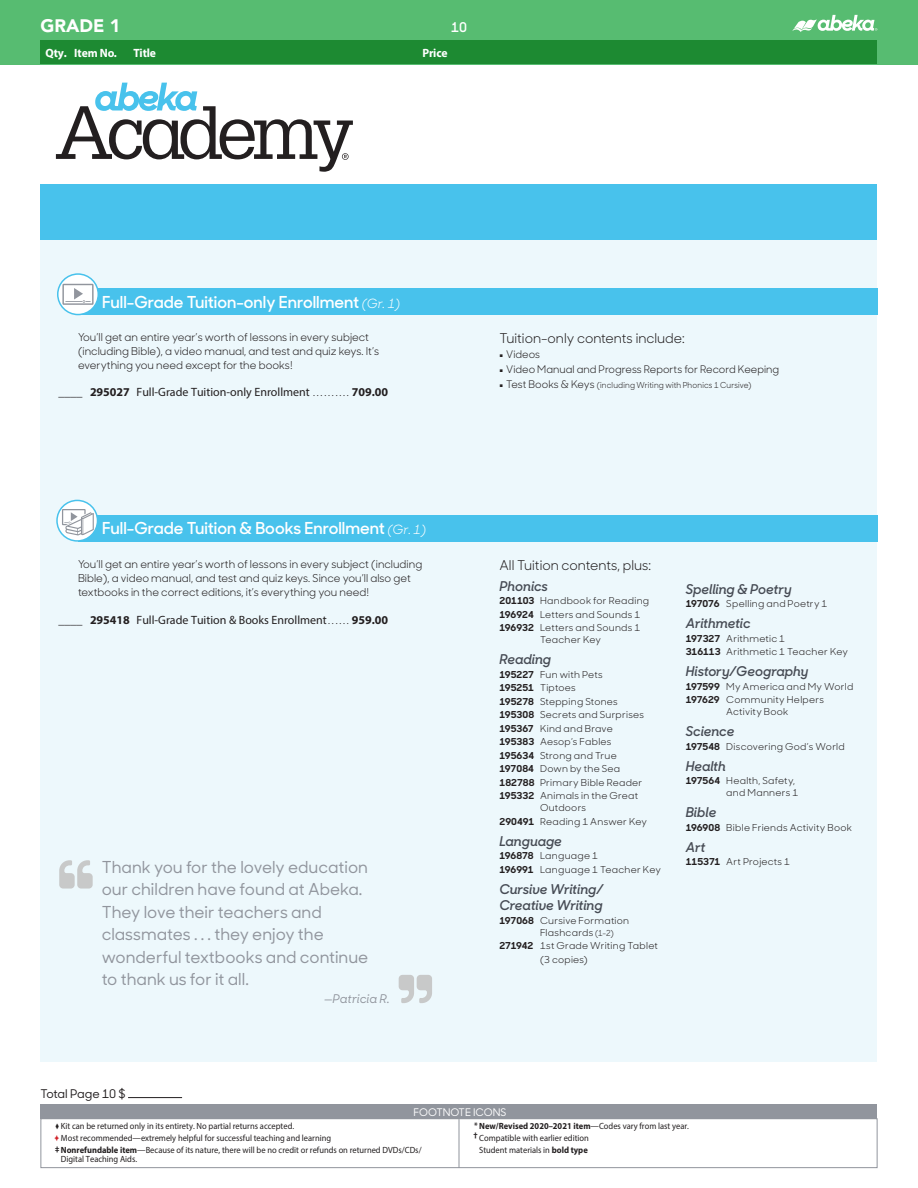
<style>
.page{position:relative;width:918px;height:1188px;background:#fff}
.page>*{position:absolute;margin:0;border:0;box-sizing:border-box;transform-origin:0 0}
._09_03_Page_Header_t{font:900 18px "Avenir";color:#fff}
.t1{font:500 16.5px/22.5px "Sharp Sans No 1";color:#91959d}
._05_01_Bar_text_whit{font:600 16.5px "Sharp Sans No 1";color:#fff}
._1_SUBHEAD_ABA_Subje{font:italic 600 13.5px/16.5px "Sharp Sans No 1";color:#464b54}
._04_07_Main_text_7_2{font:13.5px "Sharp Sans No 1";color:#231f20}
.t2{font:600 13.5px "Sharp Sans No 1";color:#fff}
._2_ITEMS_Regular_1_p{font:12px "Myriad Pro";color:#231f20}
.t3{font:700 12px "Myriad Pro";letter-spacing:-.01em;color:#fff}
.t4{font:500 12px "Sharp Sans No 1";letter-spacing:-.01em;color:#231f20}
.t5{font:italic 500 12px "Sharp Sans No 1";color:#91959d}
._07_07_Product_Descr{font:10.8px/14.2px "Sharp Sans No 1";color:#231f20}
.t6{font:10.5px "Sharp Sans No 1";color:#231f20}
.t7{font:500 10.5px "Sharp Sans No 1";color:#fff}
._2_KIT_Contents_w_SB{font:9.6px/12px "Sharp Sans No 1";letter-spacing:.03em;color:#231f20}
.t8{font:9px/12px "Myriad Pro";color:#231f20;scale:.94 1}
.t9{font:700 9px "Myriad Pro";color:#231f20;scale:.94 1}
.t10{font:8.25px "Sharp Sans No 1";letter-spacing:.02em;color:#231f20;scale:.95 1}
.s1{font-weight:400;font-style:italic;font-size:12.75px}
.s2{font-weight:700}
.s3{font-size:9px}
.s4{font-size:5.25px}
.s5{font-size:10.5px}
.s6{font-size:8.25px}
.s7{color:#d1232a}
.s8{font-weight:400}
</style>
<div class="page">
<div style="left:40px;top:185px;width:838px;height:56px;background:#48c2ec"></div>
<div style="left:40px;top:241px;width:838px;height:821px;background:#edf8fc"></div>
<div style="left:78px;top:288px;width:800px;height:27px;background:#48c2ec"></div>
<svg style="left:58px;top:274px;width:40px;height:41px"></svg>
<div style="left:57px;top:273px;width:42px;height:42px;border:2px solid #48c2ec;border-radius:50%"></div>
<svg style="left:62px;top:284px;width:32px;height:21px"></svg>
<div style="left:0;top:0;width:918px;height:64px;background:#57bc71"></div>
<div style="left:40px;top:40px;width:838px;height:24px;background:#1d8a32"></div>
<svg style="left:59px;top:860px;width:34px;height:29px"></svg>
<svg style="left:399px;top:975px;width:33px;height:28px"></svg>
<svg style="left:56px;top:83px;width:297px;height:89px"></svg>
<div style="left:78px;top:515px;width:800px;height:27px;background:#48c2ec"></div>
<svg style="left:57px;top:500px;width:41px;height:41px"></svg>
<div style="left:56px;top:500px;width:42px;height:42px;border:2px solid #48c2ec;border-radius:50%"></div>
<svg style="left:62px;top:509px;width:32px;height:26px"></svg>
<div style="left:40px;top:1118px;width:838px;height:50px;border:1px solid #91959d"></div>
<div style="left:40px;top:1104px;width:838px;height:15px;background:#91959d"></div>
<hr style="left:459px;top:1119px;width:1px;height:49px;background:#91959d">
<hr style="left:128px;top:1097px;width:54px;height:1px;background:#231f20">
<svg style="left:792px;top:15px;width:85px;height:17px"></svg>
<p class="_09_03_Page_Header_t" style="left:40px;top:15px;width:81px">GRADE 1</p>
<h3 class="t2" style="left:451px;top:17px;width:17px">10</h3>
<p class="t3" style="left:46px;top:45px;width:23px">Qty.</p>
<p class="t3" style="left:74px;top:45px;width:44px">Item No.</p>
<p class="t3" style="left:133px;top:45px;width:24px">Title</p>
<p class="t3" style="left:422px;top:45px;width:27px">Price</p>
<p class="_05_01_Bar_text_whit" style="left:102px;top:289px;width:300px">Full-Grade Tuition-only Enrollment <span class="s1">(Gr. 1)</span></p>
<p class="_07_07_Product_Descr" style="left:78px;top:329px;width:303px">You’ll get an entire year’s worth of lessons in every subject (including Bible), a video manual, and test and quiz keys. It’s everything you need except for the books!</p>
<p class="_2_ITEMS_Regular_1_p" style="left:90px;top:385px;width:300px"><span class="s2">295027</span> Full-Grade Tuition-only Enrollment <span class="s3">. . . . . . . . . .</span> <span class="s2">709.00</span></p>
<p class="_05_01_Bar_text_whit" style="left:102px;top:515px;width:326px">Full-Grade Tuition &amp; Books Enrollment <span class="s1">(Gr. 1)</span></p>
<p class="_07_07_Product_Descr" style="left:78px;top:556px;width:346px">You’ll get an entire year’s worth of lessons in every subject (including<br>Bible), a video manual, and test and quiz keys. Since you’ll also get textbooks in the correct editions, it’s everything you need!</p>
<p class="_2_ITEMS_Regular_1_p" style="left:90px;top:613px;width:300px"><span class="s2">295418</span> Full-Grade Tuition &amp; Books Enrollment <span class="s3">. . . . . .</span> <span class="s2">959.00</span></p>
<p class="t1" style="left:102px;top:855px;width:268px">Thank you for the lovely education our children have found at Abeka.<br>They love their teachers and classmates . . . they enjoy the wonderful textbooks and continue to thank us for it all.</p>
<p class="t5" style="left:324px;top:990px;width:67px">—Patricia R.</p>
<p class="t4" style="left:40px;top:1085px;width:87px">Total Page 10 $</p>
<p class="_04_07_Main_text_7_2" style="left:500px;top:328px;width:187px">Tuition-only contents include:</p>
<p class="t6" style="left:500px;top:346px;width:42px"><span class="s4">▪</span> Videos</p>
<p class="t6" style="left:500px;top:361px;width:281px"><span class="s4">▪</span> Video Manual and Progress Reports for Record Keeping</p>
<p class="t10" style="left:500px;top:379px;width:267px"><sup>▪</sup> <span class="s5">Test Books &amp; Keys</span> (including Writing with Phonics 1 Cursive)</p>
<p class="_04_07_Main_text_7_2" style="left:500px;top:554px;width:153px">All Tuition contents, plus:</p>
<p class="_1_SUBHEAD_ABA_Subje" style="left:500px;top:577px;width:50px">Phonics</p>
<p class="_2_KIT_Contents_w_SB" style="left:500px;top:594px;width:151px"><span class="s2">201103</span> Handbook for Reading</p>
<p class="_2_KIT_Contents_w_SB" style="left:500px;top:607px;width:142px"><span class="s2">196924</span> Letters and Sounds 1</p>
<p class="_2_KIT_Contents_w_SB" style="left:500px;top:621px;width:142px;text-align:center"><span class="s2">196932</span> Letters and Sounds 1<br>Teacher Key</p>
<p class="_1_SUBHEAD_ABA_Subje" style="left:500px;top:651px;width:53px">Reading</p>
<p class="_2_KIT_Contents_w_SB" style="left:500px;top:667px;width:105px"><span class="s2">195227</span> Fun with Pets</p>
<p class="_2_KIT_Contents_w_SB" style="left:500px;top:681px;width:78px"><span class="s2">195251</span> Tiptoes</p>
<p class="_2_KIT_Contents_w_SB" style="left:500px;top:694px;width:120px"><span class="s2">195278</span> Stepping Stones</p>
<p class="_2_KIT_Contents_w_SB" style="left:500px;top:708px;width:146px"><span class="s2">195308</span> Secrets and Surprises</p>
<p class="_2_KIT_Contents_w_SB" style="left:500px;top:721px;width:115px"><span class="s2">195367</span> Kind and Brave</p>
<p class="_2_KIT_Contents_w_SB" style="left:500px;top:735px;width:114px"><span class="s2">195383</span> Aesop’s Fables</p>
<p class="_2_KIT_Contents_w_SB" style="left:500px;top:748px;width:119px"><span class="s2">195634</span> Strong and True</p>
<p class="_2_KIT_Contents_w_SB" style="left:500px;top:762px;width:122px"><span class="s2">197084</span> Down by the Sea</p>
<p class="_2_KIT_Contents_w_SB" style="left:500px;top:775px;width:144px"><span class="s2">182788</span> Primary Bible Reader</p>
<p class="_2_KIT_Contents_w_SB" style="left:540px;top:789px;width:100px;text-indent:-40px"><span class="s2">195332</span> Animals in the Great<br>Outdoors</p>
<p class="_2_KIT_Contents_w_SB" style="left:500px;top:814px;width:149px"><span class="s2">290491</span> Reading 1 Answer Key</p>
<p class="_1_SUBHEAD_ABA_Subje" style="left:500px;top:832px;width:64px">Language</p>
<p class="_2_KIT_Contents_w_SB" style="left:500px;top:849px;width:100px"><span class="s2">196878</span> Language 1</p>
<p class="_2_KIT_Contents_w_SB" style="left:500px;top:862px;width:163px"><span class="s2">196991</span> Language 1 Teacher Key</p>
<p class="_1_SUBHEAD_ABA_Subje" style="left:500px;top:880px;width:105px">Cursive Writing/<br>Creative Writing</p>
<p class="_2_KIT_Contents_w_SB" style="left:540px;top:913px;width:91px;text-indent:-40px"><span class="s2">197068</span> Cursive Formation<br>Flashcards <span class="s6">(1-2)</span></p>
<p class="_2_KIT_Contents_w_SB" style="left:500px;top:939px;width:160px"><span class="s2">271942</span> 1st Grade Writing Tablet</p>
<p class="_2_KIT_Contents_w_SB" style="left:540px;top:952px;width:49px">(3 copies)</p>
<p class="_1_SUBHEAD_ABA_Subje" style="left:686px;top:580px;width:107px">Spelling &amp; Poetry</p>
<p class="_2_KIT_Contents_w_SB" style="left:686px;top:597px;width:143px"><span class="s2">197076</span> Spelling and Poetry 1</p>
<p class="_1_SUBHEAD_ABA_Subje" style="left:686px;top:615px;width:66px">Arithmetic</p>
<p class="_2_KIT_Contents_w_SB" style="left:686px;top:631px;width:101px"><span class="s2">197327</span> Arithmetic 1</p>
<p class="_2_KIT_Contents_w_SB" style="left:686px;top:645px;width:164px"><span class="s2">316113</span> Arithmetic 1 Teacher Key</p>
<p class="_1_SUBHEAD_ABA_Subje" style="left:686px;top:663px;width:124px">History/Geography</p>
<p class="_2_KIT_Contents_w_SB" style="left:686px;top:679px;width:169px"><span class="s2">197599</span> My America and My World</p>
<p class="_2_KIT_Contents_w_SB" style="left:686px;top:693px;width:140px;text-align:center"><span class="s2">197629</span> Community Helpers<br>Activity Book</p>
<p class="_1_SUBHEAD_ABA_Subje" style="left:686px;top:723px;width:50px">Science</p>
<p class="_2_KIT_Contents_w_SB" style="left:686px;top:739px;width:161px"><span class="s2">197548</span> Discovering God’s World</p>
<p class="_1_SUBHEAD_ABA_Subje" style="left:686px;top:757px;width:41px">Health</p>
<p class="_2_KIT_Contents_w_SB" style="left:726px;top:774px;width:73px;text-indent:-40px"><span class="s2">197564</span> Health, Safety, and Manners 1</p>
<p class="_1_SUBHEAD_ABA_Subje" style="left:686px;top:804px;width:32px">Bible</p>
<p class="_2_KIT_Contents_w_SB" style="left:686px;top:820px;width:168px"><span class="s2">196908</span> Bible Friends Activity Book</p>
<p class="_1_SUBHEAD_ABA_Subje" style="left:686px;top:838px;width:21px">Art</p>
<p class="_2_KIT_Contents_w_SB" style="left:686px;top:855px;width:106px"><span class="s2">115371</span> Art Projects 1</p>
<p class="t7" style="left:413px;top:1104px;width:95px">FOOTNOTE ICONS</p>
<p class="t8" style="left:55px;top:1120px;width:392px"><sup>Y</sup> Kit can be returned only in its entirety. No partial returns accepted.<br><span class="s7">✦</span> Most recommended—extremely helpful for successful teaching and learning<br><sup>‡</sup> <span class="s2">Nonrefundable item</span>—Because of its nature, there will be no credit or refunds on returned DVDs/CDs/</p>
<p class="t8" style="left:61px;top:1153px;width:83px">Digital Teaching Aids.</p>
<p class="t9" style="left:474px;top:1120px;width:230px"><sup>*</sup> New/Revised 2020–2021 item<span class="s8">—Codes vary from last year.</span></p>
<p class="t8" style="left:474px;top:1132px;width:124px"><sup>†</sup> Compatible with earlier edition</p>
<p class="t8" style="left:479px;top:1144px;width:117px">Student materials in <span class="s2">bold type</span></p>
</div>
